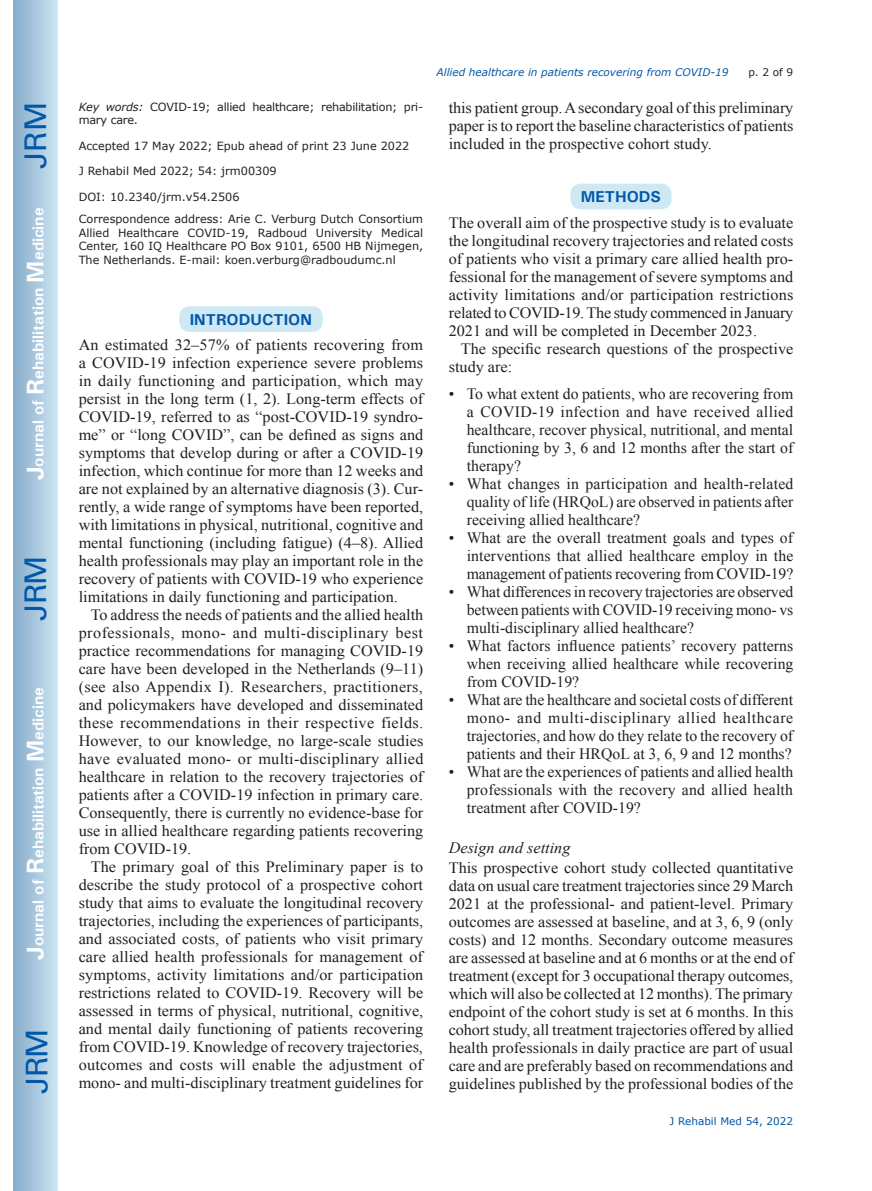
<style>
.page{position:relative;width:872px;height:1191px;background:#fff}
.page>*{position:absolute;margin:0;border:0;box-sizing:border-box;transform-origin:0 0}
.t1{font:30px "Univers";letter-spacing:-.03em;color:#0157a8}
.Txi{font:15.75px/18px "Times New Roman";color:#231f20;text-align:justify}
.Text_below_H1{font:15.75px/18px "Times New Roman";color:#231f20;text-align:justify}
.Bulleted_list{font:15.75px/18px "Times New Roman";color:#231f20;text-align:justify}
.Tx{font:15.75px/18px "Times New Roman";color:#231f20;text-align:justify}
.Bulleted_list_first{font:15.75px/18px "Times New Roman";color:#231f20;text-align:justify}
.t2{font:700 15.75px "Univers";color:#fff}
.H1{font:700 15.75px "Univers";color:#0157a8}
.t3{font:italic 15.75px "Times New Roman";color:#231f20}
.Accept_Epub{font:11.25px/13.5px "Verdana";color:#231f20;text-align:justify}
.Keywords{font:11.25px/13.5px "Verdana";letter-spacing:-.02em;color:#231f20}
.Corr_Adress{font:11.25px "Verdana";color:#231f20}
.t4{font:italic 10.5px "Verdana";color:#0157a8}
.t5{font:10.5px "Verdana";color:#0157a8}
.t6{font:10.5px "Verdana";color:#231f20}
.s1{font-size:24px}
.s2{font-style:italic}
</style>
<div class="page">
<div style="left:14px;top:0;width:43px;height:1191px;background:linear-gradient(to right,#88acca,#cbe5f2)"></div>
<div style="left:179px;top:306px;width:144px;height:26px;background:#cee8f4;border-radius:10px"></div>
<div style="left:570px;top:184px;width:101px;height:25px;background:#cee8f4;border-radius:10px"></div>
<h1 class="t1" style="left:18px;top:169px;width:68px;rotate:-90deg">JRM</h1>
<p class="t2" style="left:28px;top:480px;width:274px;rotate:-90deg"><span class="s1">J</span>ournal of <span class="s1">R</span>ehabilitation <span class="s1">M</span>edicine</p>
<h1 class="t1" style="left:18px;top:620px;width:67px;rotate:-90deg">JRM</h1>
<p class="t2" style="left:28px;top:959px;width:274px;rotate:-90deg"><span class="s1">J</span>ournal of <span class="s1">R</span>ehabilitation <span class="s1">M</span>edicine</p>
<h1 class="t1" style="left:19px;top:1093px;width:67px;rotate:-90deg">JRM</h1>
<p class="Keywords" style="left:79px;top:100px;width:346px"><span class="s2">Key words:</span> COVID-19; allied healthcare; rehabilitation; pri&shy;mary care.</p>
<p class="Accept_Epub" style="left:79px;top:139px;width:332px">Accepted 17 May 2022; Epub ahead of print 23 June 2022</p>
<p class="Accept_Epub" style="left:79px;top:164px;width:199px">J Rehabil Med 2022; 54: jrm00309</p>
<p class="Corr_Adress" style="left:79px;top:189px;width:162px">DOI: 10.2340/jrm.v54.2506</p>
<p class="Accept_Epub" style="left:79px;top:212px;width:346px">Correspondence address: Arie C. Verburg Dutch Consortium Allied Healthcare COVID-19, Radboud University Medical Center, 160 IQ Healthcare PO Box 9101, 6500 HB Nijmegen, The Netherlands. E-mail: koen.verburg@radboudumc.nl</p>
<p class="H1" style="left:190px;top:309px;width:124px">INTRODUCTION</p>
<p class="Text_below_H1" style="left:79px;top:335px;width:346px">An estimated 32–57% of patients recovering from a COVID-19 infection experience severe problems in daily functioning and participation, which may persist in the long term (1, 2). Long-term effects of COVID-19, referred to as “post-COVID-19 syndro&shy;me” or “long COVID”, can be defined as signs and symptoms that develop during or after a COVID-19 infection, which continue for more than 12 weeks and are not explained by an alternative diagnosis (3). Cur&shy;rently, a wide range of symptoms have been reported, with limitations in physical, nutritional, cognitive and mental functioning (including fatigue) (4–8). Allied health professionals may play an important role in the recovery of patients with COVID-19 who experience limitations in daily functioning and participation.</p>
<p class="Txi" style="left:79px;top:605px;width:346px;text-indent:12px">To address the needs of patients and the allied health professionals, mono- and multi-disciplinary best practice recommendations for managing COVID-19 care have been developed in the Netherlands (9–11) (see also Appendix I). Researchers, practitioners, and policymakers have developed and disseminated these recommendations in their respective fields.<br>However, to our knowledge, no large-scale studies have evaluated mono- or multi-disciplinary allied healthcare in relation to the recovery trajectories of patients after a COVID-19 infection in primary care.<br>Consequently, there is currently no evidence-base for use in allied healthcare regarding patients recovering from COVID-19.</p>
<p class="Txi" style="left:79px;top:857px;width:346px;text-indent:12px">The primary goal of this Preliminary paper is to describe the study protocol of a prospective cohort study that aims to evaluate the longitudinal recovery trajectories, including the experiences of participants, and associated costs, of patients who visit primary care allied health professionals for management of symptoms, activity limitations and/or participation restrictions related to COVID-19. Recovery will be assessed in terms of physical, nutritional, cognitive, and mental daily functioning of patients recovering from COVID-19. Knowledge of recovery trajectories, outcomes and costs will enable the adjustment of mono- and multi-disciplinary treatment guidelines for</p>
<p class="t4" style="left:436px;top:65px;width:293px">Allied healthcare in patients recovering from COVID-19</p>
<p class="t6" style="left:748px;top:65px;width:46px">p. 2 of 9</p>
<p class="Txi" style="left:449px;top:98px;width:346px">this patient group. A secondary goal of this preliminary paper is to report the baseline characteristics of patients included in the prospective cohort study.</p>
<p class="H1" style="left:581px;top:187px;width:82px">METHODS</p>
<p class="Text_below_H1" style="left:449px;top:213px;width:346px">The overall aim of the prospective study is to evaluate the longitudinal recovery trajectories and related costs of patients who visit a primary care allied health pro&shy;fessional for the management of severe symptoms and activity limitations and/or participation restrictions related to COVID-19. The study commenced in January 2021 and will be completed in December 2023.</p>
<p class="Txi" style="left:449px;top:339px;width:346px;text-indent:12px">The specific research questions of the prospective study are:</p>
<p class="Bulleted_list_first" style="left:467px;top:384px;width:328px;text-indent:-18px">• To what extent do patients, who are recovering from a COVID-19 infection and have received allied healthcare, recover physical, nutritional, and mental functioning by 3, 6 and 12 months after the start of therapy?</p>
<p class="Bulleted_list" style="left:467px;top:474px;width:328px;text-indent:-18px">• What changes in participation and health-related quality of life (HRQoL) are observed in patients after receiving allied healthcare?</p>
<p class="Bulleted_list" style="left:467px;top:528px;width:328px;text-indent:-18px">• What are the overall treatment goals and types of interventions that allied healthcare employ in the management of patients recovering from COVID-19?</p>
<p class="Bulleted_list" style="left:467px;top:582px;width:328px;text-indent:-18px">• What differences in recovery trajectories are observed between patients with COVID-19 receiving mono- vs multi-disciplinary allied healthcare?</p>
<p class="Bulleted_list" style="left:467px;top:636px;width:328px;text-indent:-18px">• What factors influence patients’ recovery patterns when receiving allied healthcare while recovering from COVID-19?</p>
<p class="Bulleted_list" style="left:467px;top:690px;width:328px;text-indent:-18px">• What are the healthcare and societal costs of different mono- and multi-disciplinary allied healthcare trajectories, and how do they relate to the recovery of patients and their HRQoL at 3, 6, 9 and 12 months?</p>
<p class="Bulleted_list" style="left:467px;top:762px;width:328px;text-indent:-18px">• What are the experiences of patients and allied health professionals with the recovery and allied health treatment after COVID-19?</p>
<h2 class="t3" style="left:449px;top:837px;width:123px">Design and setting</h2>
<p class="Tx" style="left:449px;top:858px;width:346px">This prospective cohort study collected quantitative data on usual care treatment trajectories since 29 March 2021 at the professional- and patient-level. Primary outcomes are assessed at baseline, and at 3, 6, 9 (only costs) and 12 months. Secondary outcome measures are assessed at baseline and at 6 months or at the end of treatment (except for 3 occupational therapy outcomes, which will also be collected at 12 months). The primary endpoint of the cohort study is set at 6 months. In this cohort study, all treatment trajectories offered by allied health professionals in daily practice are part of usual care and are preferably based on recommendations and guidelines published by the professional bodies of the</p>
<p class="t5" style="left:669px;top:1114px;width:125px">J Rehabil Med 54, 2022</p>
</div>
